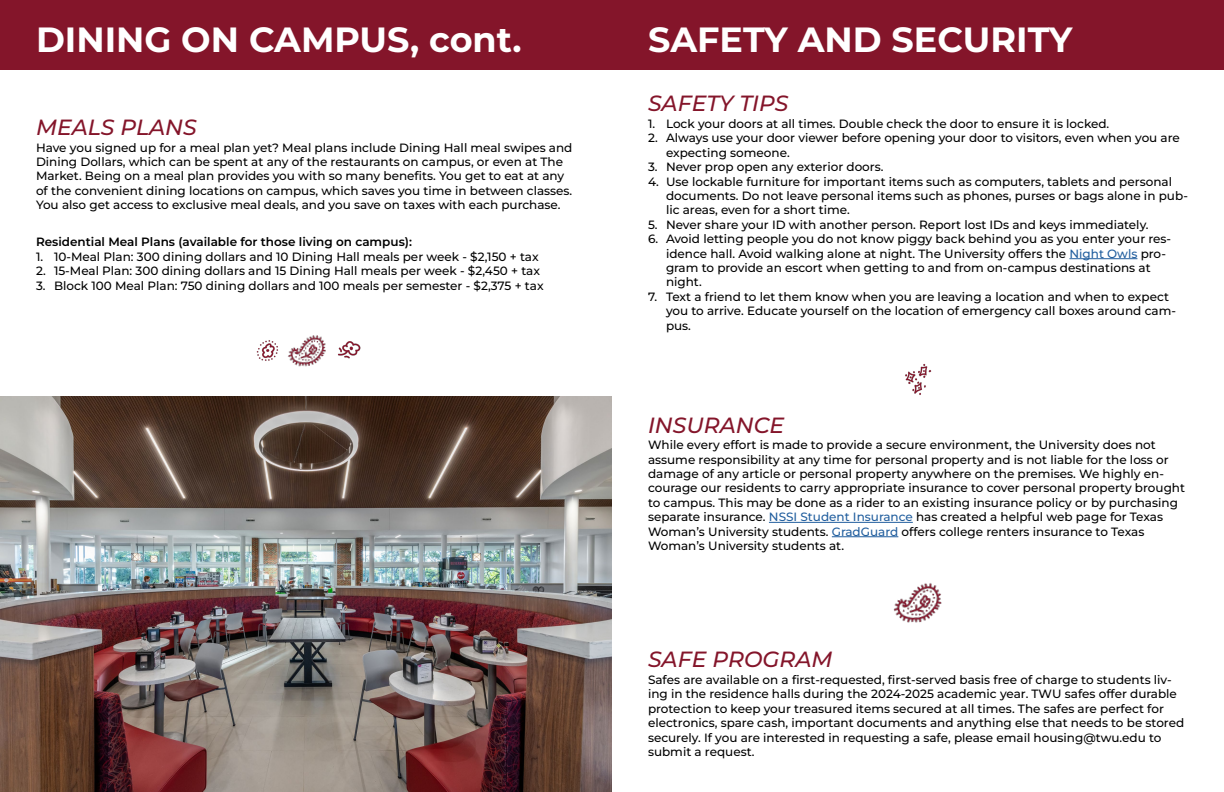
<style>
.page{position:relative;width:1224px;height:792px;background:#fff}
.page>*{position:absolute;margin:0;border:0;box-sizing:border-box;transform-origin:0 0}
.t1{font:700 35px "Montserrat";color:#fff}
.t2{font:italic 500 22px "Montserrat";color:#84152a}
.t3{font:500 12px/14.4px "Montserrat";color:#000}
.t4{font:600 12px "Montserrat";color:#000}
.s1{color:#215e9e}
</style>
<div class="page">
<div style="left:0;top:0;width:612px;height:70px;background:#84152a"></div>
<div style="left:612px;top:0;width:612px;height:70px;background:#84152a"></div>
<hr style="left:1069px;top:258px;width:68px;height:1px;background:#215e9e">
<hr style="left:769px;top:522px;width:144px;height:1px;background:#215e9e">
<hr style="left:832px;top:536px;width:66px;height:1px;background:#215e9e">
<img style="left:0;top:396px;width:612px;height:396px">
<img style="left:893px;top:583px;width:49px;height:40px">
<img style="left:905px;top:363px;width:27px;height:32px">
<img style="left:256px;top:340px;width:22px;height:21px">
<img style="left:338px;top:341px;width:23px;height:18px">
<img style="left:288px;top:335px;width:38px;height:32px">
<h1 class="t1" style="left:36px;top:14px;width:487px">DINING ON CAMPUS, cont.</h1>
<h1 class="t1" style="left:648px;top:14px;width:426px">SAFETY AND SECURITY</h1>
<h2 class="t2" style="left:648px;top:88px;width:142px">SAFETY TIPS</h2>
<p class="t3" style="left:648px;top:116px;width:463px">1. Lock your doors at all times. Double check the door to ensure it is locked.</p>
<p class="t3" style="left:666px;top:130px;width:515px;text-indent:-18px">2. Always use your door viewer before opening your door to visitors, even when you are expecting someone.</p>
<p class="t3" style="left:648px;top:159px;width:237px">3. Never prop open any exterior doors.</p>
<p class="t3" style="left:666px;top:174px;width:523px;text-indent:-18px">4. Use lockable furniture for important items such as computers, tablets and personal documents. Do not leave personal items such as phones, purses or bags alone in pub&shy;lic areas, even for a short time.</p>
<p class="t3" style="left:648px;top:217px;width:502px">5. Never share your ID with another person. Report lost IDs and keys immediately.</p>
<p class="t3" style="left:666px;top:231px;width:507px;text-indent:-18px">6. Avoid letting people you do not know piggy back behind you as you enter your res&shy;idence hall. Avoid walking alone at night. The University offers the <span class="s1">Night Owls</span> pro&shy;gram to provide an escort when getting to and from on-campus destinations at night.</p>
<p class="t3" style="left:666px;top:289px;width:511px;text-indent:-18px">7. Text a friend to let them know when you are leaving a location and when to expect you to arrive. Educate yourself on the location of emergency call boxes around cam&shy;pus.</p>
<h2 class="t2" style="left:36px;top:112px;width:162px">MEALS PLANS</h2>
<p class="t3" style="left:36px;top:140px;width:538px">Have you signed up for a meal plan yet? Meal plans include Dining Hall meal swipes and Dining Dollars, which can be spent at any of the restaurants on campus, or even at The Market. Being on a meal plan provides you with so many benefits. You get to eat at any of the convenient dining locations on campus, which saves you time in between classes.<br>You also get access to exclusive meal deals, and you save on taxes with each purchase.</p>
<p class="t4" style="left:36px;top:234px;width:377px">Residential Meal Plans (available for those living on campus):</p>
<p class="t3" style="left:36px;top:249px;width:504px">1. 10-Meal Plan: 300 dining dollars and 10 Dining Hall meals per week - $2,150 + tax</p>
<p class="t3" style="left:36px;top:263px;width:506px">2. 15-Meal Plan: 300 dining dollars and 15 Dining Hall meals per week - $2,450 + tax</p>
<p class="t3" style="left:36px;top:278px;width:509px">3. Block 100 Meal Plan: 750 dining dollars and 100 meals per semester - $2,375 + tax</p>
<h2 class="t2" style="left:648px;top:409px;width:138px">INSURANCE</h2>
<p class="t3" style="left:648px;top:437px;width:539px">While every effort is made to provide a secure environment, the University does not assume responsibility at any time for personal property and is not liable for the loss or damage of any article or personal property anywhere on the premises. We highly en&shy;courage our residents to carry appropriate insurance to cover personal property brought to campus. This may be done as a rider to an existing insurance policy or by purchasing separate insurance. <span class="s1">NSSI Student Insurance</span> has created a helpful web page for Texas Woman’s University students. <span class="s1">GradGuard</span> offers college renters insurance to Texas Woman’s University students at.</p>
<h2 class="t2" style="left:648px;top:644px;width:186px">SAFE PROGRAM</h2>
<p class="t3" style="left:648px;top:672px;width:538px">Safes are available on a first-requested, first-served basis free of charge to students liv&shy;ing in the residence halls during the 2024-2025 academic year. TWU safes offer durable protection to keep your treasured items secured at all times. The safes are perfect for electronics, spare cash, important documents and anything else that needs to be stored securely. If you are interested in requesting a safe, please email housing@twu.edu to submit a request.</p>
</div>
